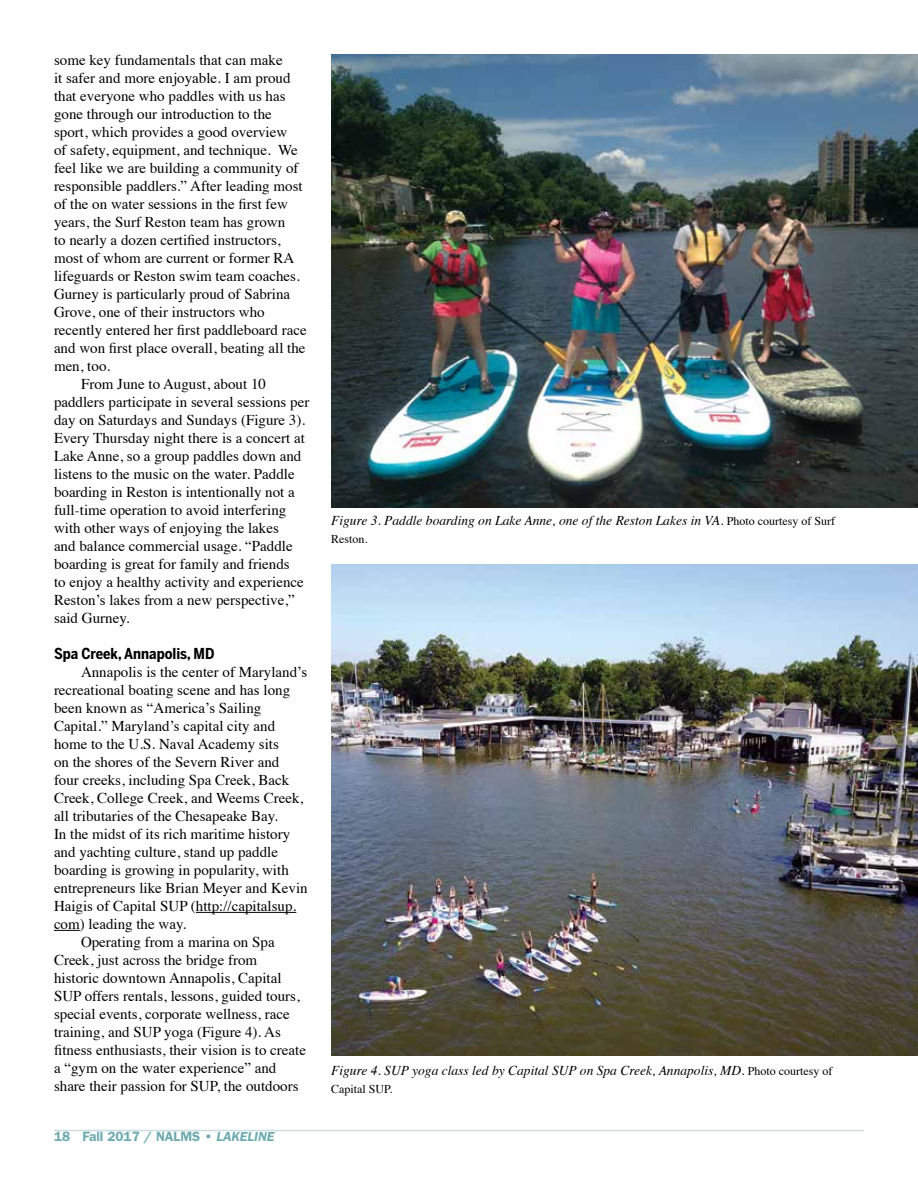
<style>
.page{position:relative;width:918px;height:1188px;background:#fff}
.page>*{position:absolute;margin:0;border:0;box-sizing:border-box;transform-origin:0 0}
.t1{font:15px "Times";color:#000}
.t2{font:700 15px "Benton Sans Cond";color:#000}
.t3{font:italic 13.5px "Times";color:#000}
.t4{font:600 13.5px "Franklin Gothic";color:#6daaaf}
.t5{font:12px "Times";color:#000}
.s1{font-style:italic}
.s2{font-style:normal;font-size:12px}
</style>
<div class="page">
<hr style="left:54px;top:1130px;width:810px;height:1px;background:#ccdddf">
<hr style="left:196px;top:912px;width:100px;height:1px;background:#000">
<svg style="left:54px;top:930px;width:26px;height:1px"></svg>
<img style="left:331px;top:54px;width:587px;height:454px">
<img style="left:331px;top:565px;width:587px;height:491px">
<p class="t1" style="left:54px;top:46px;width:230px">some key fundamentals that can make</p>
<p class="t1" style="left:54px;top:64px;width:238px">it safer and more enjoyable. I am proud</p>
<p class="t1" style="left:54px;top:82px;width:233px">that everyone who paddles with us has</p>
<p class="t1" style="left:54px;top:100px;width:219px">gone through our introduction to the</p>
<p class="t1" style="left:54px;top:118px;width:235px">sport, which provides a good overview</p>
<p class="t1" style="left:54px;top:136px;width:245px">of safety, equipment, and technique. We</p>
<p class="t1" style="left:54px;top:154px;width:246px">feel like we are building a community of</p>
<p class="t1" style="left:54px;top:172px;width:250px">responsible paddlers.” After leading most</p>
<p class="t1" style="left:54px;top:190px;width:236px">of the on water sessions in the first few</p>
<p class="t1" style="left:54px;top:208px;width:233px">years, the Surf Reston team has grown</p>
<p class="t1" style="left:54px;top:226px;width:228px">to nearly a dozen certified instructors,</p>
<p class="t1" style="left:54px;top:244px;width:242px">most of whom are current or former RA</p>
<p class="t1" style="left:54px;top:262px;width:247px">lifeguards or Reston swim team coaches.</p>
<p class="t1" style="left:54px;top:280px;width:238px">Gurney is particularly proud of Sabrina</p>
<p class="t1" style="left:54px;top:298px;width:212px">Grove, one of their instructors who</p>
<p class="t1" style="left:54px;top:316px;width:254px">recently entered her first paddleboard race</p>
<p class="t1" style="left:54px;top:334px;width:253px">and won first place overall, beating all the</p>
<p class="t1" style="left:54px;top:352px;width:58px">men, too.</p>
<p class="t1" style="left:81px;top:370px;width:187px">From June to August, about 10</p>
<p class="t1" style="left:54px;top:388px;width:257px">paddlers participate in several sessions per</p>
<p class="t1" style="left:54px;top:406px;width:253px">day on Saturdays and Sundays (Figure 3).</p>
<p class="t1" style="left:54px;top:424px;width:252px">Every Thursday night there is a concert at</p>
<p class="t1" style="left:54px;top:442px;width:249px">Lake Anne, so a group paddles down and</p>
<p class="t1" style="left:54px;top:460px;width:242px">listens to the music on the water. Paddle</p>
<p class="t1" style="left:54px;top:478px;width:242px">boarding in Reston is intentionally not a</p>
<p class="t1" style="left:54px;top:496px;width:234px">full-time operation to avoid interfering</p>
<p class="t1" style="left:54px;top:514px;width:226px">with other ways of enjoying the lakes</p>
<p class="t1" style="left:54px;top:532px;width:240px">and balance commercial usage. “Paddle</p>
<p class="t1" style="left:54px;top:550px;width:237px">boarding is great for family and friends</p>
<p class="t1" style="left:54px;top:568px;width:251px">to enjoy a healthy activity and experience</p>
<p class="t1" style="left:54px;top:586px;width:242px">Reston’s lakes from a new perspective,”</p>
<p class="t1" style="left:54px;top:604px;width:77px">said Gurney.</p>
<p class="t2" style="left:54px;top:644px;width:162px">Spa Creek, Annapolis, MD</p>
<p class="t1" style="left:81px;top:658px;width:228px">Annapolis is the center of Maryland’s</p>
<p class="t1" style="left:54px;top:676px;width:238px">recreational boating scene and has long</p>
<p class="t1" style="left:54px;top:694px;width:209px">been known as “America’s Sailing</p>
<p class="t1" style="left:54px;top:712px;width:223px">Capital.” Maryland’s capital city and</p>
<p class="t1" style="left:54px;top:730px;width:226px">home to the U.S. Naval Academy sits</p>
<p class="t1" style="left:54px;top:748px;width:227px">on the shores of the Severn River and</p>
<p class="t1" style="left:54px;top:766px;width:237px">four creeks, including Spa Creek, Back</p>
<p class="t1" style="left:54px;top:784px;width:251px">Creek, College Creek, and Weems Creek,</p>
<p class="t1" style="left:54px;top:802px;width:225px">all tributaries of the Chesapeake Bay.</p>
<p class="t1" style="left:54px;top:820px;width:238px">In the midst of its rich maritime history</p>
<p class="t1" style="left:54px;top:838px;width:226px">and yachting culture, stand up paddle</p>
<p class="t1" style="left:54px;top:856px;width:236px">boarding is growing in popularity, with</p>
<p class="t1" style="left:54px;top:874px;width:255px">entrepreneurs like Brian Meyer and Kevin</p>
<p class="t1" style="left:54px;top:892px;width:244px">Haigis of Capital SUP (http://capitalsup.</p>
<p class="t1" style="left:54px;top:910px;width:134px">com) leading the way.</p>
<p class="t1" style="left:81px;top:928px;width:195px">Operating from a marina on Spa</p>
<p class="t1" style="left:54px;top:946px;width:205px">Creek, just across the bridge from</p>
<p class="t1" style="left:54px;top:964px;width:229px">historic downtown Annapolis, Capital</p>
<p class="t1" style="left:54px;top:982px;width:247px">SUP offers rentals, lessons, guided tours,</p>
<p class="t1" style="left:54px;top:1000px;width:237px">special events, corporate wellness, race</p>
<p class="t1" style="left:54px;top:1018px;width:228px">training, and SUP yoga (Figure 4). As</p>
<p class="t1" style="left:54px;top:1036px;width:254px">fitness enthusiasts, their vision is to create</p>
<p class="t1" style="left:54px;top:1054px;width:224px">a “gym on the water experience” and</p>
<p class="t1" style="left:54px;top:1072px;width:246px">share their passion for SUP, the outdoors</p>
<p class="t4" style="left:54px;top:1128px;width:222px">18 Fall 2017 / NALMS • <span class="s1">LAKELINE</span></p>
<p class="t3" style="left:331px;top:509px;width:505px">Figure 3. Paddle boarding on Lake Anne, one of the Reston Lakes in VA. <span class="s2">Photo courtesy of Surf</span></p>
<p class="t5" style="left:331px;top:528px;width:38px">Reston.</p>
<p class="t3" style="left:331px;top:1059px;width:503px">Figure 4. SUP yoga class led by Capital SUP on Spa Creek, Annapolis, MD. <span class="s2">Photo courtesy of</span></p>
<p class="t5" style="left:331px;top:1078px;width:63px">Capital SUP.</p>
</div>
